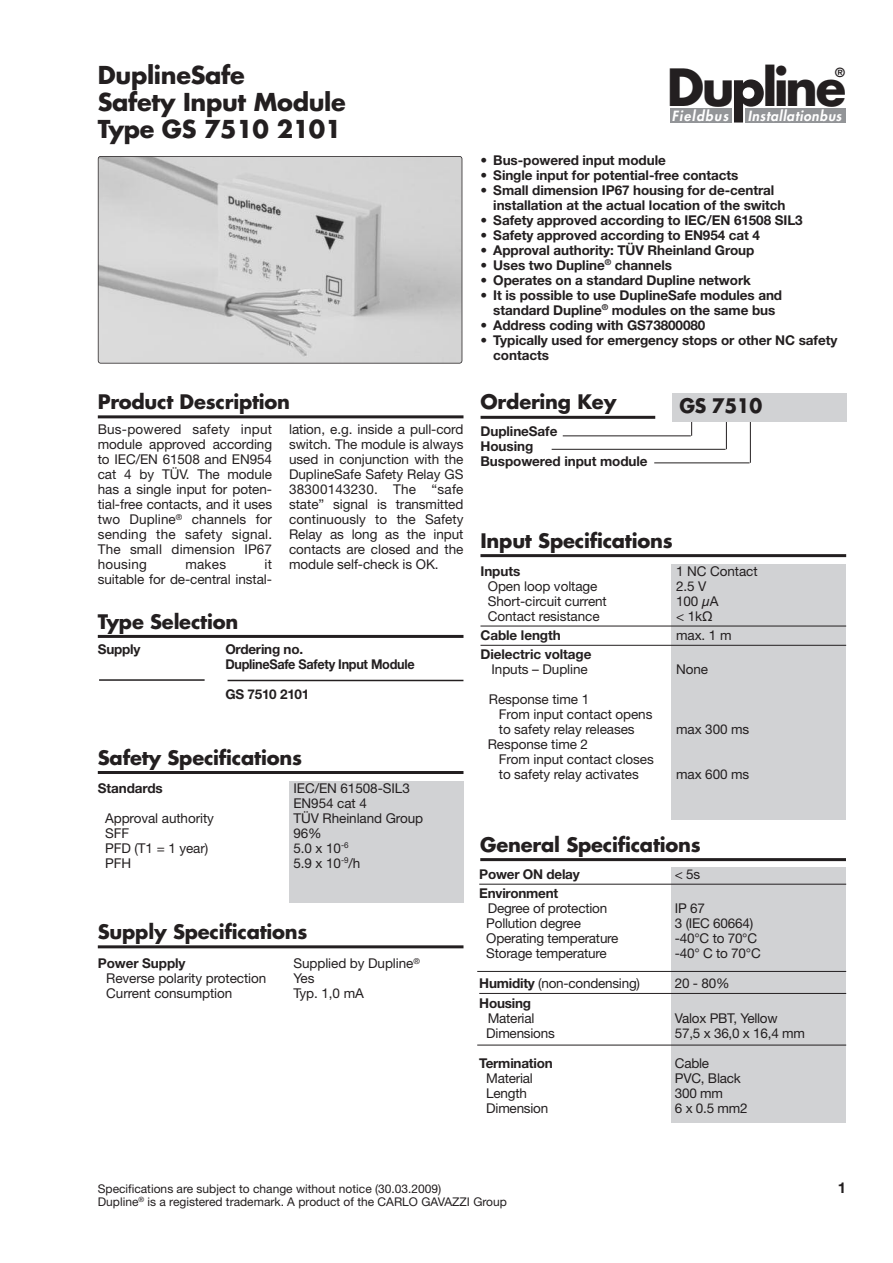
<style>
.page{position:relative;width:893px;height:1263px;background:#fff}
.page>*{position:absolute;margin:0;border:0;box-sizing:border-box;transform-origin:0 0}
.t1{font:700 49.8px "Futura";letter-spacing:-.06em;color:#231f20}
.t2{font:700 24px/27.3px "Futura";letter-spacing:-.015em;color:#231f20}
.t3{font:700 19.5px "Futura";letter-spacing:-.01em;color:#231f20}
.t4{font:700 19.5px "Futura";letter-spacing:-.01em;color:#231f20;scale:.96 1}
.t5{font:700 15px "Helvetica Neue";color:#231f20}
.t6{font:italic 800 13.65px "Futura";letter-spacing:.045em;color:#fff}
.t7{font:italic 800 13.65px "Futura";letter-spacing:.085em;color:#fff}
.t8{font:13.5px/15px "Helvetica Neue";letter-spacing:-.005em;color:#231f20}
.t9{font:700 13.5px/15px "Helvetica Neue";letter-spacing:-.005em;color:#231f20}
.t10{font:700 12.3px "Futura";color:#231f20}
.t11{font:12px "Helvetica Neue";color:#231f20}
.s1{font-family:"Helvetica"}
.s2{font-weight:700}
</style>
<div class="page">
<div style="left:745px;top:108px;width:100px;height:15px;background:#939598"></div>
<div style="left:670px;top:108px;width:62px;height:15px;background:#939598"></div>
<svg style="left:734px;top:79px;width:30px;height:44px"></svg>
<hr style="left:750px;top:417px;width:1px;height:46px;background:#231f20">
<hr style="left:726px;top:415px;width:1px;height:34px;background:#231f20">
<hr style="left:563px;top:435px;width:128px;height:1px;background:#231f20">
<hr style="left:98px;top:415px;width:365px;height:3px;background:#231f20">
<hr style="left:481px;top:416px;width:174px;height:3px;background:#231f20">
<hr style="left:98px;top:635px;width:365px;height:3px;background:#231f20">
<hr style="left:98px;top:945px;width:365px;height:3px;background:#231f20">
<hr style="left:99px;top:679px;width:106px;height:2px;background:#231f20">
<hr style="left:228px;top:680px;width:235px;height:1px;background:#231f20">
<svg style="left:691px;top:422px;width:1px;height:14px"></svg>
<div style="left:672px;top:393px;width:174px;height:29px;background:#d1d2d4"></div>
<img style="left:98px;top:156px;width:364px;height:207px;border-radius:3px">
<div style="left:98px;top:156px;width:364px;height:208px;border:2px solid #231f20;border-radius:3px"></div>
<div style="left:671px;top:867px;width:175px;height:255px;background:#d1d2d4"></div>
<hr style="left:479px;top:884px;width:367px;height:1px;background:#231f20">
<hr style="left:479px;top:993px;width:367px;height:1px;background:#231f20">
<hr style="left:480px;top:858px;width:366px;height:3px;background:#231f20">
<hr style="left:552px;top:449px;width:174px;height:1px;background:#231f20">
<hr style="left:654px;top:462px;width:95px;height:1px;background:#231f20">
<div style="left:672px;top:564px;width:174px;height:255px;background:#d1d2d4"></div>
<hr style="left:480px;top:554px;width:366px;height:3px;background:#231f20">
<hr style="left:480px;top:626px;width:366px;height:1px;background:#231f20">
<hr style="left:480px;top:645px;width:366px;height:1px;background:#231f20">
<div style="left:289px;top:781px;width:174px;height:122px;background:#d1d2d4"></div>
<hr style="left:98px;top:771px;width:365px;height:3px;background:#231f20">
<hr style="left:477px;top:1045px;width:369px;height:1px;background:#231f20">
<hr style="left:477px;top:971px;width:369px;height:1px;background:#231f20">
<h2 class="t2" style="left:98px;top:63px;width:249px">DuplineSafe<br>Safety Input Module<br>Type GS 7510 2101</h2>
<h3 class="t3" style="left:98px;top:393px;width:194px">Product Description</h3>
<p class="t8" style="left:98px;top:423px;width:176px;text-align:justify">Bus-powered safety input module approved according to IEC/EN 61508 and EN954 cat 4 by TÜV. The module has a single input for poten&shy;tial-free contacts, and it uses two Dupline<sup>®</sup> channels for sending the safety signal.<br>The small dimension IP67 housing</p>
<p class="t8" style="left:289px;top:423px;width:176px;text-align:justify">lation, e.g. inside a pull-cord switch. The module is always used in conjunction with the DuplineSafe Safety Relay GS 38300143230. The “safe state” signal is transmitted continuously to the Safety Relay as long as the input contacts are closed and the module self-check is OK.</p>
<p class="t8" style="left:98px;top:558px;width:176px;text-align:right">it<br>suitable for de-central instal-</p>
<p class="t8" style="left:185px;top:558px;width:42px">makes</p>
<h3 class="t3" style="left:98px;top:612px;width:142px">Type Selection</h3>
<p class="t9" style="left:98px;top:643px;width:44px">Supply</p>
<p class="t9" style="left:225px;top:643px;width:191px">Ordering no.<br>DuplineSafe Safety Input Module</p>
<p class="t9" style="left:225px;top:688px;width:86px">GS 7510 2101</p>
<h3 class="t3" style="left:98px;top:748px;width:206px">Safety Specifications</h3>
<p class="t9" style="left:98px;top:781px;width:67px">Standards</p>
<p class="t8" style="left:293px;top:782px;width:118px">IEC/EN 61508-SIL3<br>EN954 cat 4</p>
<p class="t8" style="left:105px;top:812px;width:110px">Approval authority</p>
<p class="t8" style="left:293px;top:812px;width:131px">TÜV Rheinland Group</p>
<p class="t8" style="left:105px;top:827px;width:26px">SFF</p>
<p class="t8" style="left:293px;top:827px;width:30px">96%</p>
<p class="t8" style="left:105px;top:842px;width:105px">PFD (T1 = 1 year)</p>
<p class="t8" style="left:293px;top:842px;width:57px">5.0 x 10<sup>-6</sup></p>
<p class="t8" style="left:105px;top:857px;width:28px">PFH</p>
<p class="t8" style="left:293px;top:857px;width:69px">5.9 x 10<sup>-9</sup>/h</p>
<h3 class="t3" style="left:98px;top:923px;width:211px">Supply Specifications</h3>
<p class="t9" style="left:98px;top:957px;width:89px">Power Supply</p>
<p class="t8" style="left:293px;top:957px;width:128px">Supplied by Dupline<sup>®</sup></p>
<p class="t8" style="left:106px;top:972px;width:162px">Reverse polarity protection</p>
<p class="t8" style="left:293px;top:972px;width:23px">Yes</p>
<p class="t8" style="left:106px;top:987px;width:128px">Current consumption</p>
<p class="t8" style="left:293px;top:987px;width:72px">Typ. 1,0 mA</p>
<h1 class="t1" style="left:667px;top:64px;width:181px">Du line</h1>
<p class="t10" style="left:835px;top:67px;width:11px">®</p>
<p class="t7" style="left:672px;top:109px;width:58px">Fieldbus</p>
<p class="t6" style="left:748px;top:109px;width:95px">Installationbus</p>
<p class="t9" style="left:481px;top:154px;width:187px">• Bus-powered input module</p>
<p class="t9" style="left:481px;top:169px;width:259px">• Single input for potential-free contacts</p>
<p class="t9" style="left:493px;top:184px;width:294px;text-indent:-13px">• Small dimension IP67 housing for de-central installation at the actual location of the switch</p>
<p class="t9" style="left:481px;top:214px;width:324px">• Safety approved according to IEC/EN 61508 SIL3</p>
<p class="t9" style="left:481px;top:229px;width:281px">• Safety approved according to EN954 cat 4</p>
<p class="t9" style="left:481px;top:244px;width:275px">• Approval authority: TÜV Rheinland Group</p>
<p class="t9" style="left:481px;top:259px;width:193px">• Uses two Dupline<sup>®</sup> channels</p>
<p class="t9" style="left:481px;top:274px;width:272px">• Operates on a standard Dupline network</p>
<p class="t9" style="left:481px;top:289px;width:303px;text-align:center">• It is possible to use DuplineSafe modules and standard Dupline<sup>®</sup> modules on the same bus</p>
<p class="t9" style="left:481px;top:319px;width:226px">• Address coding with GS73800080</p>
<p class="t9" style="left:493px;top:334px;width:346px;text-indent:-13px">• Typically used for emergency stops or other NC safety contacts</p>
<h3 class="t3" style="left:481px;top:393px;width:137px">Ordering Key</h3>
<p class="t9" style="left:481px;top:425px;width:169px">DuplineSafe<br>Housing<br>Buspowered input module</p>
<h3 class="t4" style="left:679px;top:397px;width:88px">GS 7510</h3>
<h3 class="t3" style="left:480px;top:531px;width:194px">Input Specifications</h3>
<p class="t9" style="left:480px;top:565px;width:41px">Inputs</p>
<p class="t8" style="left:676px;top:565px;width:83px">1 NC Contact</p>
<p class="t8" style="left:488px;top:580px;width:111px">Open loop voltage</p>
<p class="t8" style="left:676px;top:580px;width:32px">2.5 V</p>
<p class="t8" style="left:488px;top:595px;width:121px">Short-circuit current</p>
<p class="t8" style="left:676px;top:595px;width:44px">100 <span class="s1">µ</span>A</p>
<p class="t8" style="left:488px;top:610px;width:113px">Contact resistance</p>
<p class="t8" style="left:676px;top:610px;width:38px">&lt; 1k<span class="s1">Ω</span></p>
<p class="t9" style="left:480px;top:629px;width:82px">Cable length</p>
<p class="t8" style="left:676px;top:629px;width:57px">max. 1 m</p>
<p class="t9" style="left:480px;top:648px;width:113px">Dielectric voltage</p>
<p class="t8" style="left:491px;top:663px;width:98px">Inputs – Dupline</p>
<p class="t8" style="left:676px;top:663px;width:34px">None</p>
<p class="t8" style="left:499px;top:693px;width:155px;text-indent:-10px">Response time 1<br>From input contact opens to safety relay releases</p>
<p class="t8" style="left:676px;top:723px;width:75px">max 300 ms</p>
<p class="t8" style="left:499px;top:738px;width:157px;text-indent:-11px">Response time 2<br>From input contact closes to safety relay activates</p>
<p class="t8" style="left:676px;top:768px;width:75px">max 600 ms</p>
<h3 class="t3" style="left:480px;top:835px;width:222px">General Specifications</h3>
<p class="t9" style="left:479px;top:868px;width:102px">Power ON delay</p>
<p class="t8" style="left:675px;top:868px;width:27px">&lt; 5s</p>
<p class="t9" style="left:479px;top:887px;width:80px">Environment</p>
<p class="t8" style="left:488px;top:902px;width:121px">Degree of protection</p>
<p class="t8" style="left:675px;top:902px;width:32px">IP 67</p>
<p class="t8" style="left:486px;top:917px;width:96px">Pollution degree</p>
<p class="t8" style="left:675px;top:917px;width:80px">3 (IEC 60664)</p>
<p class="t8" style="left:486px;top:932px;width:134px">Operating temperature</p>
<p class="t8" style="left:675px;top:932px;width:84px">-40°C to 70°C</p>
<p class="t8" style="left:486px;top:947px;width:122px">Storage temperature</p>
<p class="t8" style="left:675px;top:947px;width:87px">-40° C to 70°C</p>
<p class="t8" style="left:479px;top:977px;width:162px"><span class="s2">Humidity</span> (non-condensing)</p>
<p class="t8" style="left:675px;top:977px;width:56px">20 - 80%</p>
<p class="t9" style="left:479px;top:996px;width:53px">Housing</p>
<p class="t8" style="left:488px;top:1011px;width:48px">Material</p>
<p class="t8" style="left:675px;top:1011px;width:104px">Valox PBT, Yellow</p>
<p class="t8" style="left:486px;top:1026px;width:70px">Dimensions</p>
<p class="t8" style="left:675px;top:1026px;width:132px">57,5 x 36,0 x 16,4 mm</p>
<p class="t9" style="left:479px;top:1056px;width:75px">Termination</p>
<p class="t8" style="left:675px;top:1056px;width:36px">Cable</p>
<p class="t8" style="left:486px;top:1071px;width:48px">Material</p>
<p class="t8" style="left:675px;top:1071px;width:67px">PVC, Black</p>
<p class="t8" style="left:486px;top:1086px;width:42px">Length</p>
<p class="t8" style="left:675px;top:1086px;width:50px">300 mm</p>
<p class="t8" style="left:486px;top:1101px;width:63px">Dimension</p>
<p class="t8" style="left:675px;top:1101px;width:74px">6 x 0.5 mm2</p>
<p class="t11" style="left:98px;top:1184px;width:345px">Specifications are subject to change without notice (30.03.2009)</p>
<p class="t5" style="left:838px;top:1182px;width:10px">1</p>
<p class="t11" style="left:98px;top:1198px;width:411px">Dupline<sup>®</sup> is a registered trademark. A product of the CARLO GAVAZZI Group</p>
</div>
